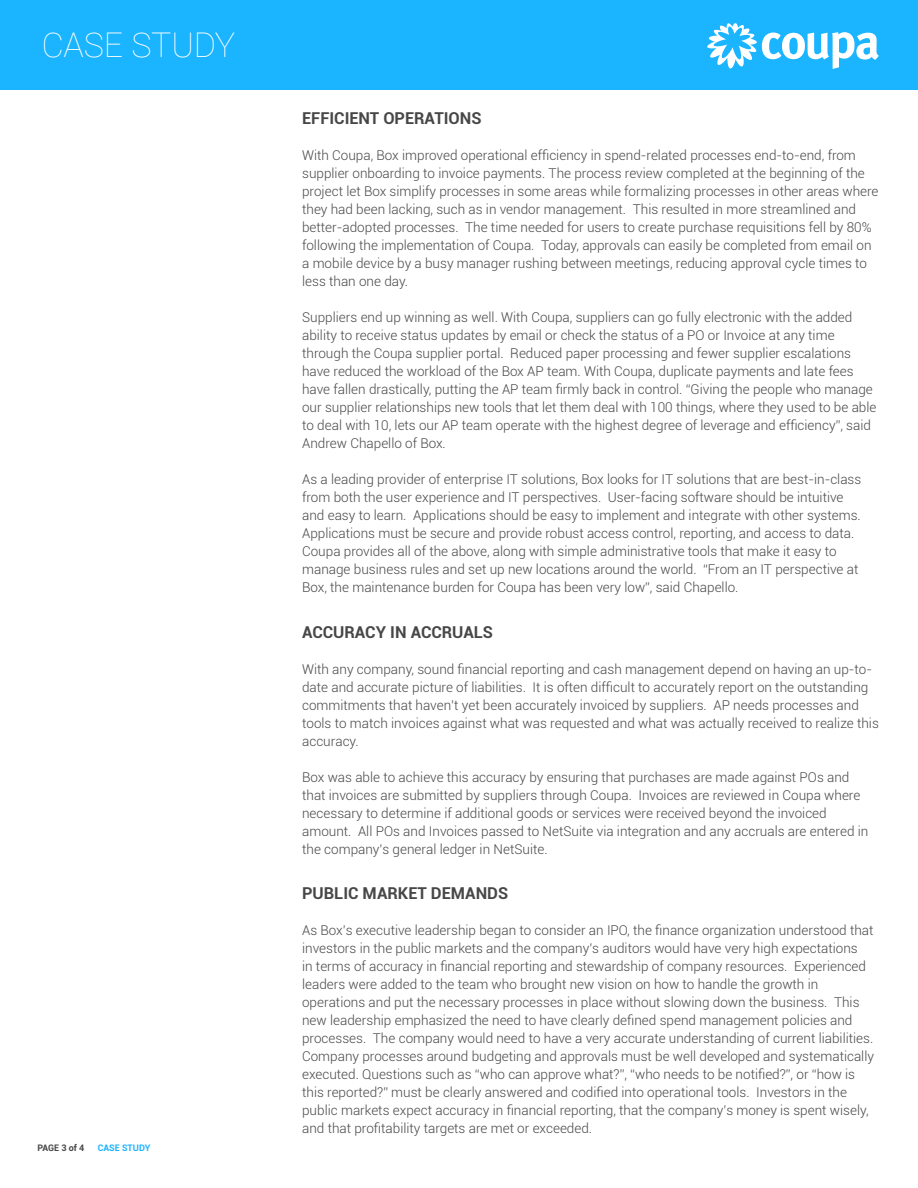
<style>
.page{position:relative;width:918px;height:1188px;background:#fff}
.page>*{position:absolute;margin:0;border:0;box-sizing:border-box;transform-origin:0 0}
.t1{font:100 34.05px "Roboto";letter-spacing:-.01em;color:#fff}
.t2{font:700 16.35px "Roboto";color:#474747}
.t3{font:300 13.5px/18px "Roboto";color:#474747}
.t4{font:700 9px "Roboto";color:#1ab4ff}
.t5{font:700 9px "Roboto";letter-spacing:-.005em;color:#474747}
</style>
<div class="page">
<div style="left:0;top:0;width:918px;height:90px;background:#1ab4ff"></div>
<svg style="left:707px;top:23px;width:172px;height:46px"></svg>
<p class="t1" style="left:42px;top:21px;width:195px">CASE STUDY</p>
<p class="t5" style="left:38px;top:1141px;width:48px">PAGE 3 of 4</p>
<p class="t4" style="left:98px;top:1141px;width:54px">CASE STUDY</p>
<p class="t2" style="left:302px;top:107px;width:181px">EFFICIENT OPERATIONS</p>
<p class="t3" style="left:302px;top:146px;width:578px">With Coupa, Box improved operational efficiency in spend-related processes end-to-end, from supplier onboarding to invoice payments. The process review completed at the beginning of the project let Box simplify processes in some areas while formalizing processes in other areas where they had been lacking, such as in vendor management. This resulted in more streamlined and better-adopted processes. The time needed for users to create purchase requisitions fell by 80% following the implementation of Coupa. Today, approvals can easily be completed from email on a mobile device by a busy manager rushing between meetings, reducing approval cycle times to less than one day.</p>
<p class="t3" style="left:302px;top:308px;width:576px">Suppliers end up winning as well. With Coupa, suppliers can go fully electronic with the added ability to receive status updates by email or check the status of a PO or Invoice at any time through the Coupa supplier portal. Reduced paper processing and fewer supplier escalations have reduced the workload of the Box AP team. With Coupa, duplicate payments and late fees have fallen drastically, putting the AP team firmly back in control. “Giving the people who manage our supplier relationships new tools that let them deal with 100 things, where they used to be able to deal with 10, lets our AP team operate with the highest degree of leverage and efficiency”, said Andrew Chapello of Box.</p>
<p class="t3" style="left:302px;top:470px;width:561px">As a leading provider of enterprise IT solutions, Box looks for IT solutions that are best-in-class from both the user experience and IT perspectives. User-facing software should be intuitive and easy to learn. Applications should be easy to implement and integrate with other systems.<br>Applications must be secure and provide robust access control, reporting, and access to data.<br>Coupa provides all of the above, along with simple administrative tools that make it easy to manage business rules and set up new locations around the world. “From an IT perspective at Box, the maintenance burden for Coupa has been very low”, said Chapello.</p>
<p class="t2" style="left:302px;top:620px;width:192px">ACCURACY IN ACCRUALS</p>
<p class="t3" style="left:302px;top:659px;width:578px">With any company, sound financial reporting and cash management depend on having an up-to&shy;date and accurate picture of liabilities. It is often difficult to accurately report on the outstanding commitments that haven’t yet been accurately invoiced by suppliers. AP needs processes and tools to match invoices against what was requested and what was actually received to realize this accuracy.</p>
<p class="t3" style="left:302px;top:767px;width:568px">Box was able to achieve this accuracy by ensuring that purchases are made against POs and that invoices are submitted by suppliers through Coupa. Invoices are reviewed in Coupa where necessary to determine if additional goods or services were received beyond the invoiced amount. All POs and Invoices passed to NetSuite via integration and any accruals are entered in the company’s general ledger in NetSuite.</p>
<p class="t2" style="left:302px;top:882px;width:208px">PUBLIC MARKET DEMANDS</p>
<p class="t3" style="left:302px;top:921px;width:573px">As Box’s executive leadership began to consider an IPO, the finance organization understood that investors in the public markets and the company’s auditors would have very high expectations<br>in terms of accuracy in financial reporting and stewardship of company resources. Experienced leaders were added to the team who brought new vision on how to handle the growth in operations and put the necessary processes in place without slowing down the business. This new leadership emphasized the need to have clearly defined spend management policies and processes. The company would need to have a very accurate understanding of current liabilities.<br>Company processes around budgeting and approvals must be well developed and systematically executed. Questions such as “who can approve what?”, “who needs to be notified?”, or “how is this reported?” must be clearly answered and codified into operational tools. Investors in the public markets expect accuracy in financial reporting, that the company’s money is spent wisely, and that profitability targets are met or exceeded.</p>
</div>
